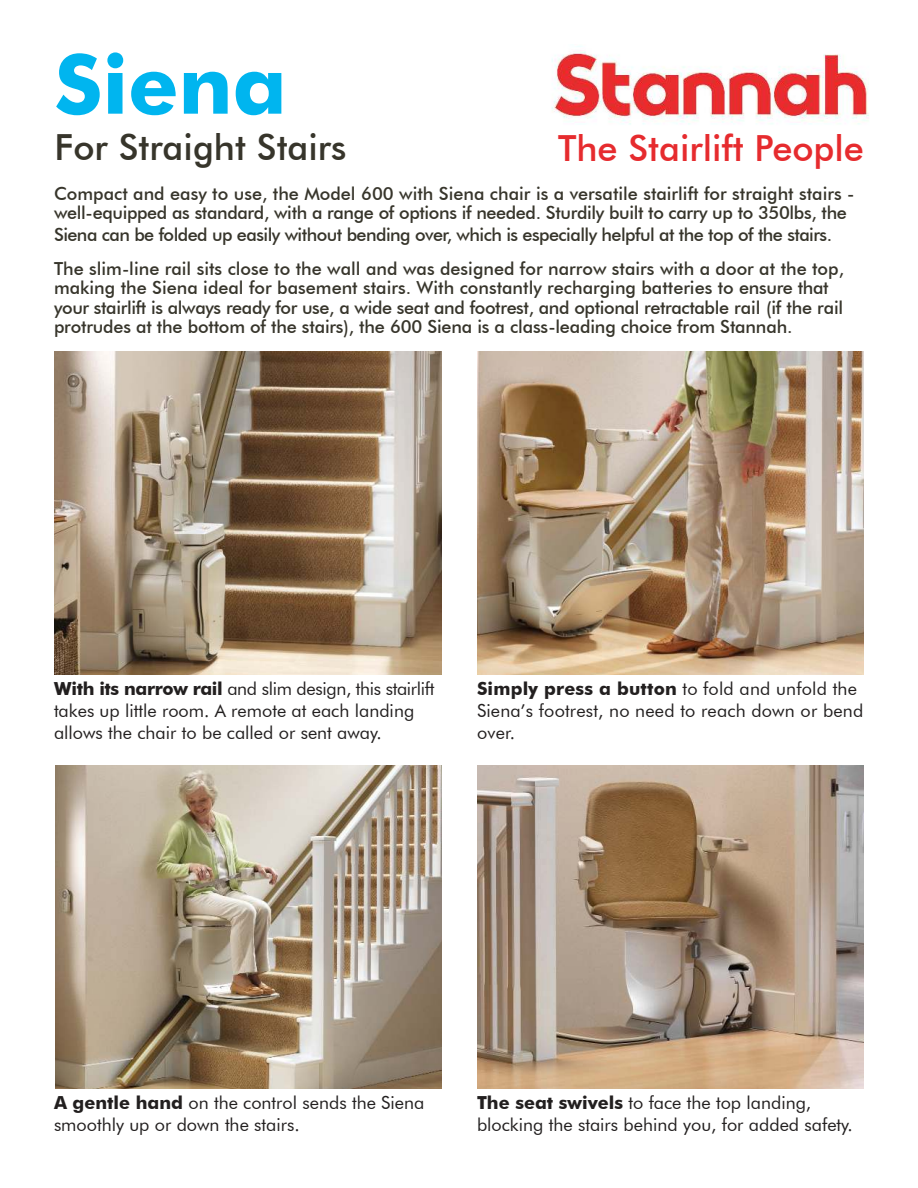
<style>
.page{position:relative;width:918px;height:1188px;background:#fff}
.page>*{position:absolute;margin:0;border:0;box-sizing:border-box;transform-origin:0 0}
.t1{font:700 82.5px "Futura BT";color:#00b5ef}
.t2{font:500 36px "Futura BT";color:#e62b2e}
.t3{font:500 36px "Futura BT";color:#37352b}
.t4{font:500 18px/19.5px "Futura BT";letter-spacing:-.01em;color:#37352b}
.t5{font:18px/21.6px "Futura BT";color:#221f1f}
.t6{font:500 18px/33.9px "Futura BT";letter-spacing:-.03em;color:#37352b}
.s1{font-weight:700}
</style>
<div class="page">
<img style="left:551px;top:46px;width:318px;height:79px">
<img style="left:54px;top:351px;width:388px;height:324px">
<img style="left:477px;top:765px;width:387px;height:324px">
<img style="left:477px;top:351px;width:387px;height:324px">
<img style="left:55px;top:765px;width:387px;height:324px">
<h1 class="t1" style="left:55px;top:50px;width:234px">Siena</h1>
<h2 class="t3" style="left:55px;top:132px;width:294px">For Straight Stairs</h2>
<p class="t4" style="left:54px;top:185px;width:802px">Compact and easy to use, the Model 600 with Siena chair is a versatile stairlift for straight stairs - well-equipped as standard, with a range of options if needed. Sturdily built to carry up to 350lbs, the</p>
<p class="t6" style="left:54px;top:219px;width:792px">Siena can be folded up easily without bending over, which is especially helpful at the top of the stairs.<br>The slim-line rail sits close to the wall and was designed for narrow stairs with a door at the top,</p>
<p class="t4" style="left:54px;top:280px;width:791px">making the Siena ideal for basement stairs. With constantly recharging batteries to ensure that your stairlift is always ready for use, a wide seat and footrest, and optional retractable rail (if the rail protrudes at the bottom of the stairs), the 600 Siena is a class-leading choice from Stannah.</p>
<h2 class="t2" style="left:558px;top:134px;width:307px">The Stairlift People</h2>
<p class="t5" style="left:54px;top:680px;width:382px"><span class="s1">With its narrow rail</span> and slim design, this stairlift takes up little room. A remote at each landing allows the chair to be called or sent away.</p>
<p class="t5" style="left:477px;top:680px;width:388px"><span class="s1">Simply press a button</span> to fold and unfold the<br>Siena’s footrest, no need to reach down or bend over.</p>
<p class="t5" style="left:54px;top:1094px;width:372px"><span class="s1">A gentle hand</span> on the control sends the Siena smoothly up or down the stairs.</p>
<p class="t5" style="left:477px;top:1094px;width:377px"><span class="s1">The seat swivels</span> to face the top landing, blocking the stairs behind you, for added safety.</p>
</div>
